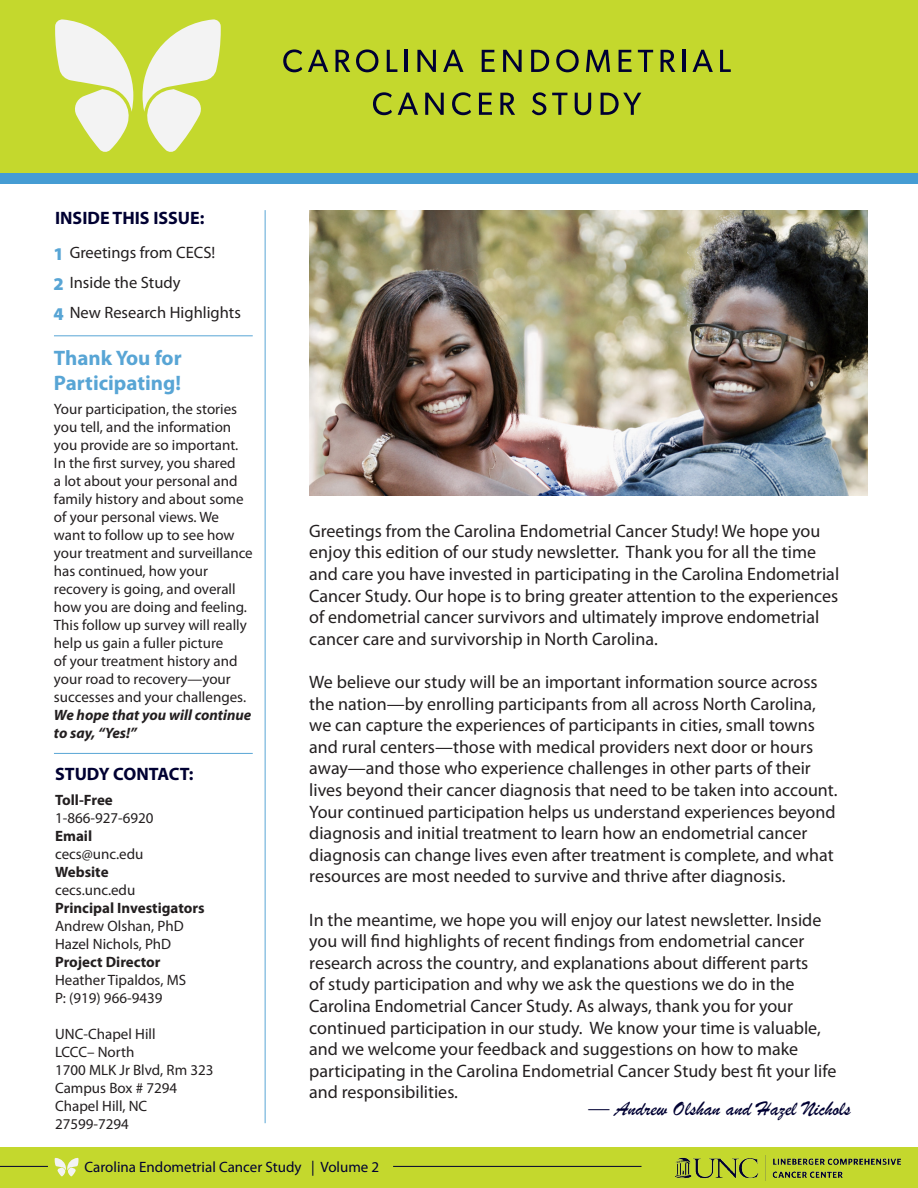
<style>
.page{position:relative;width:918px;height:1188px;background:#fff}
.page>*{position:absolute;margin:0;border:0;box-sizing:border-box;transform-origin:0 0}
.H2{font:21px "Brush Script";color:#000032}
.H2-2{font:700 21px/25.2px "Myriad Pro";color:#58a5d5}
.P{font:18px/21.6px "Myriad Pro";color:#231f20}
.H3{font:700 18px "Myriad Pro";color:#000032}
.P-2{font:900 18px "Myriad Pro";color:#58a5d5}
.P-3{font:16.5px "Myriad Pro";color:#231f20}
.P-4{font:15px/18px "Myriad Pro";color:#231f20}
.P-5{font:700 15px "Myriad Pro";color:#231f20}
.t1{font:15px "Myriad Pro";color:#000032}
.s1{font-weight:700;font-style:italic}
</style>
<div class="page">
<div style="left:0;top:1148px;width:918px;height:40px;background:#c4d82d"></div>
<div style="left:0;top:0;width:918px;height:184px;background:#c4d82d"></div>
<svg style="left:308px;top:50px;width:20px;height:22px"></svg>
<svg style="left:336px;top:50px;width:14px;height:22px"></svg>
<svg style="left:356px;top:49px;width:22px;height:23px"></svg>
<svg style="left:387px;top:50px;width:10px;height:22px"></svg>
<hr style="left:405px;top:50px;width:3px;height:22px;background:#000032">
<svg style="left:417px;top:50px;width:19px;height:22px"></svg>
<svg style="left:443px;top:50px;width:21px;height:22px"></svg>
<svg style="left:482px;top:50px;width:13px;height:22px"></svg>
<svg style="left:503px;top:50px;width:19px;height:22px"></svg>
<svg style="left:531px;top:50px;width:18px;height:22px"></svg>
<svg style="left:556px;top:49px;width:23px;height:23px"></svg>
<svg style="left:586px;top:50px;width:24px;height:22px"></svg>
<svg style="left:619px;top:50px;width:13px;height:22px"></svg>
<svg style="left:638px;top:50px;width:15px;height:22px"></svg>
<svg style="left:661px;top:50px;width:14px;height:22px"></svg>
<hr style="left:682px;top:50px;width:3px;height:22px;background:#000032">
<svg style="left:692px;top:50px;width:21px;height:22px"></svg>
<svg style="left:720px;top:50px;width:11px;height:22px"></svg>
<svg style="left:373px;top:92px;width:19px;height:23px"></svg>
<svg style="left:398px;top:93px;width:20px;height:22px"></svg>
<svg style="left:425px;top:93px;width:19px;height:22px"></svg>
<svg style="left:452px;top:92px;width:19px;height:23px"></svg>
<svg style="left:479px;top:93px;width:13px;height:22px"></svg>
<svg style="left:500px;top:93px;width:15px;height:22px"></svg>
<svg style="left:532px;top:92px;width:14px;height:23px"></svg>
<svg style="left:552px;top:93px;width:15px;height:22px"></svg>
<svg style="left:575px;top:93px;width:16px;height:22px"></svg>
<svg style="left:601px;top:93px;width:40px;height:22px"></svg>
<svg style="left:283px;top:49px;width:19px;height:23px"></svg>
<div style="left:0;top:173px;width:918px;height:11px;background:#459cd3"></div>
<hr style="left:265px;top:210px;width:1px;height:913px;background:#58a5d5">
<img style="left:676px;top:1155px;width:224px;height:26px">
<hr style="left:54px;top:335px;width:199px;height:1px;background:#58a5d5">
<hr style="left:54px;top:753px;width:199px;height:1px;background:#58a5d5">
<hr style="left:0;top:1166px;width:48px;height:1px;background:#000032">
<hr style="left:393px;top:1166px;width:249px;height:1px;background:#000032">
<svg style="left:55px;top:19px;width:78px;height:133px"></svg>
<svg style="left:143px;top:19px;width:78px;height:133px"></svg>
<img style="left:309px;top:211px;width:559px;height:284px">
<svg style="left:55px;top:1158px;width:24px;height:18px"></svg>
<p class="H3" style="left:55px;top:206px;width:151px">INSIDE THIS ISSUE:</p>
<p class="P-3" style="left:70px;top:243px;width:147px">Greetings from CECS!</p>
<p class="P-3" style="left:70px;top:273px;width:112px">Inside the Study</p>
<p class="P-3" style="left:70px;top:303px;width:173px">New Research Highlights</p>
<p class="P-2" style="left:54px;top:242px;width:12px">1</p>
<p class="P-2" style="left:54px;top:272px;width:12px">2</p>
<p class="P-2" style="left:54px;top:302px;width:12px">4</p>
<p class="H2-2" style="left:54px;top:344px;width:129px">Thank You for<br>Participating!</p>
<p class="P-4" style="left:54px;top:400px;width:200px">Your participation, the stories you tell, and the information you provide are so important.<br>In the first survey, you shared<br>a lot about your personal and family history and about some of your personal views. We want to follow up to see how your treatment and surveillance has continued, how your recovery is going, and overall how you are doing and feeling.<br>This follow up survey will really help us gain a fuller picture<br>of your treatment history and your road to recovery—your successes and your challenges.<br><span class="s1">We hope that you will continue to say, “Yes!”</span></p>
<p class="P" style="left:309px;top:520px;width:531px">Greetings from the Carolina Endometrial Cancer Study! We hope you enjoy this edition of our study newsletter. Thank you for all the time and care you have invested in participating in the Carolina Endometrial Cancer Study. Our hope is to bring greater attention to the experiences of endometrial cancer survivors and ultimately improve endometrial cancer care and survivorship in North Carolina.</p>
<p class="P" style="left:309px;top:671px;width:530px">We believe our study will be an important information source across the nation—by enrolling participants from all across North Carolina, we can capture the experiences of participants in cities, small towns and rural centers—those with medical providers next door or hours away—and those who experience challenges in other parts of their lives beyond their cancer diagnosis that need to be taken into account.<br>Your continued participation helps us understand experiences beyond diagnosis and initial treatment to learn how an endometrial cancer diagnosis can change lives even after treatment is complete, and what resources are most needed to survive and thrive after diagnosis.</p>
<p class="P" style="left:309px;top:909px;width:529px">In the meantime, we hope you will enjoy our latest newsletter. Inside you will find highlights of recent findings from endometrial cancer research across the country, and explanations about different parts<br>of study participation and why we ask the questions we do in the Carolina Endometrial Cancer Study. As always, thank you for your continued participation in our study. We know your time is valuable, and we welcome your feedback and suggestions on how to make participating in the Carolina Endometrial Cancer Study best fit your life and responsibilities.</p>
<p class="H3" style="left:55px;top:762px;width:140px">STUDY CONTACT:</p>
<p class="P-5" style="left:55px;top:791px;width:59px">Toll-Free</p>
<p class="P-4" style="left:55px;top:809px;width:100px">1-866-927-6920</p>
<p class="P-5" style="left:55px;top:827px;width:39px">Email</p>
<p class="P-4" style="left:55px;top:845px;width:90px">cecs@unc.edu</p>
<p class="P-5" style="left:55px;top:863px;width:55px">Website</p>
<p class="P-4" style="left:55px;top:881px;width:82px">cecs.unc.edu</p>
<p class="P-5" style="left:55px;top:899px;width:151px">Principal Investigators</p>
<p class="P-4" style="left:55px;top:917px;width:130px">Andrew Olshan, PhD</p>
<p class="P-4" style="left:55px;top:935px;width:118px">Hazel Nichols, PhD</p>
<p class="P-5" style="left:55px;top:953px;width:107px">Project Director</p>
<p class="P-4" style="left:55px;top:971px;width:133px">Heather Tipaldos, MS</p>
<p class="P-4" style="left:55px;top:989px;width:109px">P: (919) 966-9439</p>
<p class="P-4" style="left:55px;top:1025px;width:102px">UNC-Chapel Hill</p>
<p class="P-4" style="left:55px;top:1043px;width:81px">LCCC– North</p>
<p class="P-4" style="left:55px;top:1061px;width:160px">1700 MLK Jr Blvd, Rm 323</p>
<p class="P-4" style="left:55px;top:1079px;width:124px">Campus Box # 7294</p>
<p class="P-4" style="left:55px;top:1097px;width:94px">Chapel Hill, NC</p>
<p class="P-4" style="left:55px;top:1115px;width:75px">27599-7294</p>
<p class="t1" style="left:85px;top:1158px;width:296px">Carolina Endometrial Cancer Study | Volume 2</p>
<p class="H2" style="left:588px;top:1095px;width:264px">— Andrew Olshan and Hazel Nichols</p>
</div>
